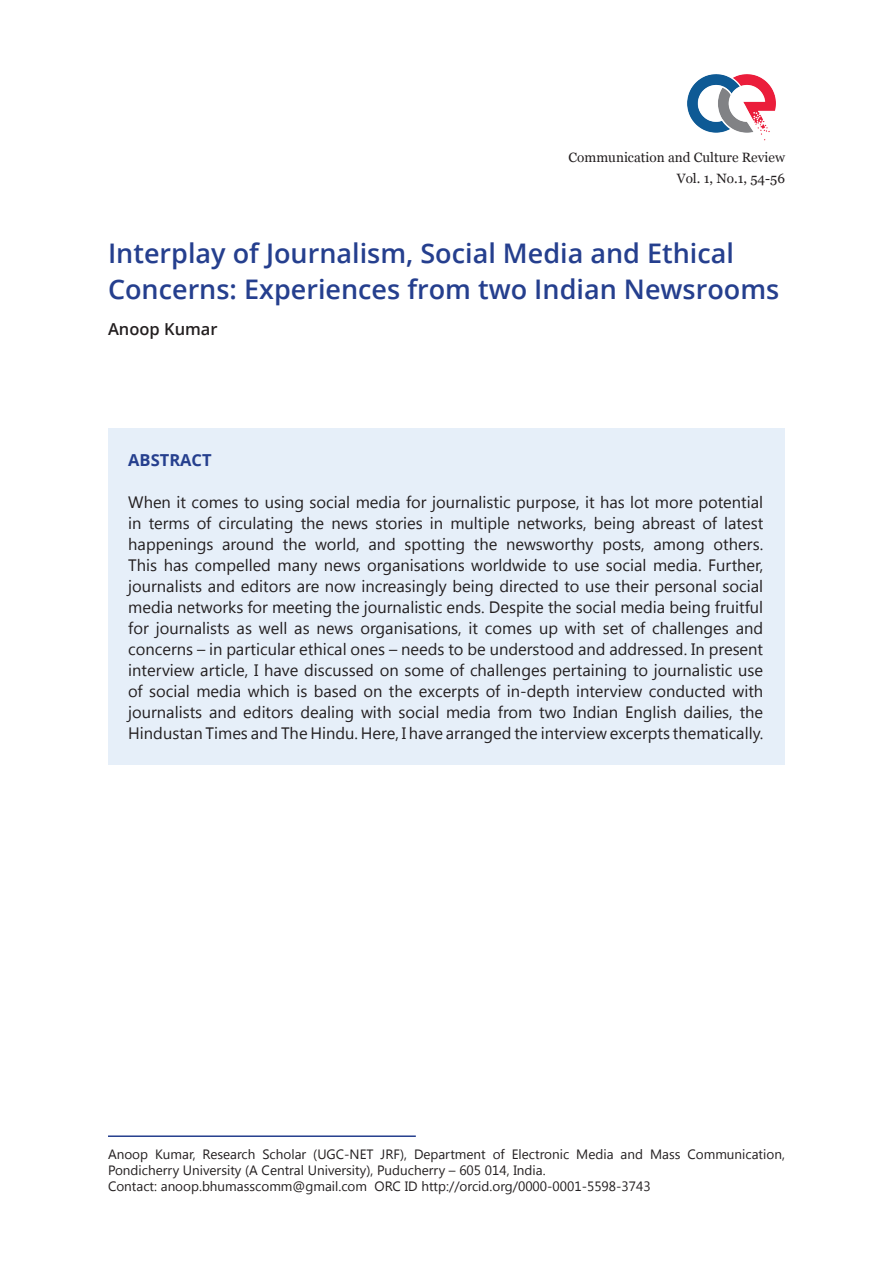
<style>
.page{position:relative;width:893px;height:1263px;background:#fff}
.page>*{position:absolute;margin:0;border:0;box-sizing:border-box;transform-origin:0 0}
.t1{font:600 27px/36px "Open Sans";color:#253f8e}
.Paragraph_khmer_abst{font:16.5px/21px "Khmer UI";color:#231f20;text-align:justify}
.t2{font:600 16.5px "Open Sans";color:#231f20}
.Paragraph_khmer_abst-2{font:700 16.5px "Open Sans";color:#253f8e}
.Paragraph_footer{font:13.5px/16.2px "Khmer UI";color:#231f20}
.t3{font:13.5px "Georgia";color:#231f20}
</style>
<div class="page">
<img style="left:687px;top:74px;width:89px;height:67px">
<hr style="left:108px;top:1135px;width:308px;height:2px;background:#253f8e">
<div style="left:108px;top:428px;width:677px;height:337px;background:#e6eff9"></div>
<p class="t3" style="left:568px;top:149px;width:218px">Communication and Culture Review</p>
<p class="t3" style="left:677px;top:170px;width:110px">Vol. 1, No.1, 54-56</p>
<p class="t1" style="left:108px;top:234px;width:673px">Interplay of Journalism, Social Media and Ethical<br>Concerns: Experiences from two Indian Newsrooms</p>
<p class="t2" style="left:108px;top:318px;width:111px">Anoop Kumar</p>
<p class="Paragraph_khmer_abst-2" style="left:128px;top:448px;width:85px">ABSTRACT</p>
<p class="Paragraph_khmer_abst" style="left:128px;top:491px;width:636px">When it comes to using social media for journalistic purpose, it has lot more potential in terms of circulating the news stories in multiple networks, being abreast of latest happenings around the world, and spotting the newsworthy posts, among others.<br>This has compelled many news organisations worldwide to use social media. Further, journalists and editors are now increasingly being directed to use their personal social media networks for meeting the journalistic ends. Despite the social media being fruitful for journalists as well as news organisations, it comes up with set of challenges and concerns – in particular ethical ones – needs to be understood and addressed. In present interview article, I have discussed on some of challenges pertaining to journalistic use of social media which is based on the excerpts of in-depth interview conducted with journalists and editors dealing with social media from two Indian English dailies, the Hindustan Times and The Hindu. Here, I have arranged the interview excerpts thematically.</p>
<p class="Paragraph_footer" style="left:108px;top:1146px;width:678px">Anoop Kumar, Research Scholar (UGC-NET JRF), Department of Electronic Media and Mass Communication,<br>Pondicherry University (A Central University), Puducherry – 605 014, India.</p>
<p class="Paragraph_footer" style="left:108px;top:1178px;width:544px">Contact: anoop.bhumasscomm@gmail.com ORC ID http://orcid.org/0000-0001-5598-3743</p>
</div>
